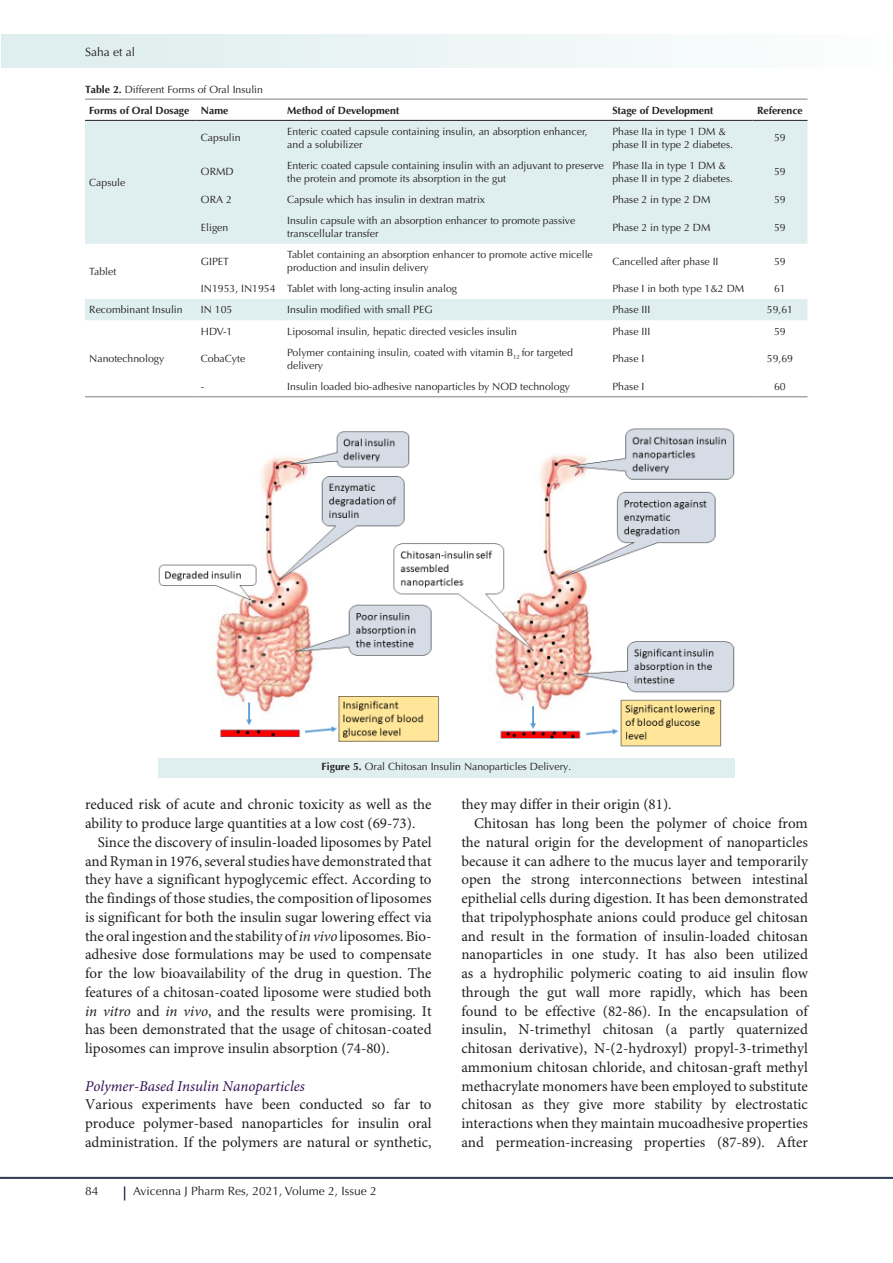
<style>
.page{position:relative;width:893px;height:1263px;background:#fff}
.page>*{position:absolute;margin:0;border:0;box-sizing:border-box;transform-origin:0 0}
.t1{font:15px/18.8px "Minion Pro";color:#231f20;text-align:justify}
.heading_1{font:italic 15px "Minion Pro";color:#315}
.t2{font:12px "Optima LT Std";color:#231f20}
.t3{font:10.5px/13.5px "Optima LT Std";color:#231f20}
.t4{font:700 10.5px "Optima LT Std";color:#231f20}
.s1{font-weight:700}
.s2{font-style:italic}
</style>
<div class="page">
<hr style="left:0;top:1177px;width:893px;height:2px;background:#323d58">
<div style="left:1px;top:35px;width:892px;height:33px;background:linear-gradient(to right,#ddeded,#fdfefe)"></div>
<svg style="left:124px;top:1186px;width:1px;height:14px"></svg>
<svg style="left:85px;top:121px;width:722px;height:199px;fill:#dfeeee"></svg>
<hr style="left:85px;top:99px;width:112px;height:1px;background:#7f7f7f">
<hr style="left:197px;top:99px;width:86px;height:1px;background:#7f7f7f">
<hr style="left:283px;top:99px;width:325px;height:1px;background:#7f7f7f">
<hr style="left:608px;top:99px;width:144px;height:1px;background:#7f7f7f">
<hr style="left:752px;top:99px;width:55px;height:1px;background:#7f7f7f">
<hr style="left:85px;top:396px;width:112px;height:1px;background:#7f7f7f">
<hr style="left:197px;top:396px;width:86px;height:1px;background:#7f7f7f">
<hr style="left:283px;top:396px;width:325px;height:1px;background:#7f7f7f">
<hr style="left:608px;top:396px;width:144px;height:1px;background:#7f7f7f">
<hr style="left:752px;top:396px;width:55px;height:1px;background:#7f7f7f">
<hr style="left:85px;top:120px;width:112px;height:1px;background:#231f20">
<hr style="left:197px;top:120px;width:86px;height:1px;background:#231f20">
<hr style="left:283px;top:120px;width:325px;height:1px;background:#231f20">
<hr style="left:608px;top:120px;width:144px;height:1px;background:#231f20">
<hr style="left:752px;top:120px;width:55px;height:1px;background:#231f20">
<div style="left:158px;top:758px;width:577px;height:19px;background:#dfeeee"></div>
<img style="left:158px;top:428px;width:577px;height:319px">
<p class="t2" style="left:85px;top:45px;width:52px">Saha et al</p>
<p class="t3" style="left:85px;top:83px;width:179px"><span class="s1">Table 2.</span> Different Forms of Oral Insulin</p>
<p class="t4" style="left:89px;top:104px;width:102px">Forms of Oral Dosage</p>
<p class="t4" style="left:201px;top:104px;width:29px">Name</p>
<p class="t4" style="left:287px;top:104px;width:114px">Method of Development</p>
<p class="t4" style="left:612px;top:104px;width:103px">Stage of Development</p>
<p class="t4" style="left:757px;top:104px;width:47px">Reference</p>
<p class="t3" style="left:89px;top:176px;width:38px">Capsule</p>
<p class="t3" style="left:89px;top:265px;width:28px">Tablet</p>
<p class="t3" style="left:201px;top:131px;width:41px">Capsulin</p>
<p class="t3" style="left:287px;top:125px;width:302px">Enteric coated capsule containing insulin, an absorption enhancer, and a solubilizer</p>
<p class="t3" style="left:612px;top:125px;width:122px">Phase IIa in type 1 DM &amp; phase II in type 2 diabetes.</p>
<p class="t3" style="left:774px;top:131px;width:13px">59</p>
<p class="t3" style="left:201px;top:165px;width:34px">ORMD</p>
<p class="t3" style="left:287px;top:158px;width:318px">Enteric coated capsule containing insulin with an adjuvant to preserve the protein and promote its absorption in the gut</p>
<p class="t3" style="left:612px;top:158px;width:122px">Phase IIa in type 1 DM &amp; phase II in type 2 diabetes.</p>
<p class="t3" style="left:774px;top:165px;width:13px">59</p>
<p class="t3" style="left:201px;top:193px;width:32px">ORA 2</p>
<p class="t3" style="left:287px;top:193px;width:199px">Capsule which has insulin in dextran matrix</p>
<p class="t3" style="left:612px;top:193px;width:100px">Phase 2 in type 2 DM</p>
<p class="t3" style="left:774px;top:193px;width:13px">59</p>
<p class="t3" style="left:201px;top:220px;width:29px">Eligen</p>
<p class="t3" style="left:287px;top:214px;width:289px">Insulin capsule with an absorption enhancer to promote passive transcellular transfer</p>
<p class="t3" style="left:612px;top:220px;width:100px">Phase 2 in type 2 DM</p>
<p class="t3" style="left:774px;top:220px;width:13px">59</p>
<p class="t3" style="left:201px;top:254px;width:30px">GIPET</p>
<p class="t3" style="left:287px;top:248px;width:307px">Tablet containing an absorption enhancer to promote active micelle production and insulin delivery</p>
<p class="t3" style="left:612px;top:254px;width:108px">Cancelled after phase II</p>
<p class="t3" style="left:774px;top:254px;width:13px">59</p>
<p class="t3" style="left:201px;top:282px;width:76px">IN1953, IN1954</p>
<p class="t3" style="left:287px;top:282px;width:171px">Tablet with long-acting insulin analog</p>
<p class="t3" style="left:612px;top:282px;width:133px">Phase I in both type 1&amp;2 DM</p>
<p class="t3" style="left:774px;top:282px;width:13px">61</p>
<p class="t3" style="left:89px;top:303px;width:95px">Recombinant Insulin</p>
<p class="t3" style="left:201px;top:303px;width:33px">IN 105</p>
<p class="t3" style="left:287px;top:303px;width:147px">Insulin modified with small PEG</p>
<p class="t3" style="left:612px;top:303px;width:39px">Phase III</p>
<p class="t3" style="left:767px;top:303px;width:28px">59,61</p>
<p class="t3" style="left:89px;top:352px;width:77px">Nanotechnology</p>
<p class="t3" style="left:201px;top:325px;width:33px">HDV-1</p>
<p class="t3" style="left:287px;top:325px;width:231px">Liposomal insulin, hepatic directed vesicles insulin</p>
<p class="t3" style="left:612px;top:325px;width:39px">Phase III</p>
<p class="t3" style="left:774px;top:325px;width:13px">59</p>
<p class="t3" style="left:201px;top:352px;width:46px">CobaCyte</p>
<p class="t3" style="left:287px;top:345px;width:287px">Polymer containing insulin, coated with vitamin B<sub>12</sub> for targeted delivery</p>
<p class="t3" style="left:612px;top:352px;width:34px">Phase I</p>
<p class="t3" style="left:767px;top:352px;width:28px">59,69</p>
<p class="t3" style="left:201px;top:380px;width:5px">-</p>
<p class="t3" style="left:287px;top:380px;width:284px">Insulin loaded bio-adhesive nanoparticles by NOD technology</p>
<p class="t3" style="left:612px;top:380px;width:34px">Phase I</p>
<p class="t3" style="left:774px;top:380px;width:13px">60</p>
<p class="t3" style="left:322px;top:760px;width:251px"><span class="s1">Figure 5.</span> Oral Chitosan Insulin Nanoparticles Delivery.</p>
<p class="t1" style="left:85px;top:796px;width:348px">reduced risk of acute and chronic toxicity as well as the ability to produce large quantities at a low cost (69-73).</p>
<p class="t1" style="left:85px;top:833px;width:348px;text-indent:13px">Since the discovery of insulin-loaded liposomes by Patel and Ryman in 1976, several studies have demonstrated that they have a significant hypoglycemic effect. According to the findings of those studies, the composition of liposomes is significant for both the insulin sugar lowering effect via the oral ingestion and the stability of <span class="s2">in vivo</span> liposomes. Bio&shy;adhesive dose formulations may be used to compensate for the low bioavailability of the drug in question. The features of a chitosan-coated liposome were studied both <span class="s2">in vitro</span> and <span class="s2">in vivo</span>, and the results were promising. It has been demonstrated that the usage of chitosan-coated liposomes can improve insulin absorption (74-80).</p>
<p class="heading_1" style="left:85px;top:1075px;width:221px">Polymer-Based Insulin Nanoparticles</p>
<p class="t1" style="left:85px;top:1096px;width:348px">Various experiments have been conducted so far to produce polymer-based nanoparticles for insulin oral administration. If the polymers are natural or synthetic,</p>
<p class="t2" style="left:85px;top:1184px;width:15px">84</p>
<p class="t2" style="left:133px;top:1184px;width:245px">Avicenna J Pharm Res, 2021, Volume 2, Issue 2</p>
<p class="t1" style="left:461px;top:796px;width:212px">they may differ in their origin (81).</p>
<p class="t1" style="left:461px;top:814px;width:348px;text-indent:13px">Chitosan has long been the polymer of choice from the natural origin for the development of nanoparticles because it can adhere to the mucus layer and temporarily open the strong interconnections between intestinal epithelial cells during digestion. It has been demonstrated that tripolyphosphate anions could produce gel chitosan and result in the formation of insulin-loaded chitosan nanoparticles in one study. It has also been utilized as a hydrophilic polymeric coating to aid insulin flow through the gut wall more rapidly, which has been found to be effective (82-86). In the encapsulation of insulin, N-trimethyl chitosan (a partly quaternized chitosan derivative), N-(2-hydroxyl) propyl-3-trimethyl ammonium chitosan chloride, and chitosan-graft methyl methacrylate monomers have been employed to substitute chitosan as they give more stability by electrostatic interactions when they maintain mucoadhesive properties and permeation-increasing properties (87-89). After</p>
</div>
